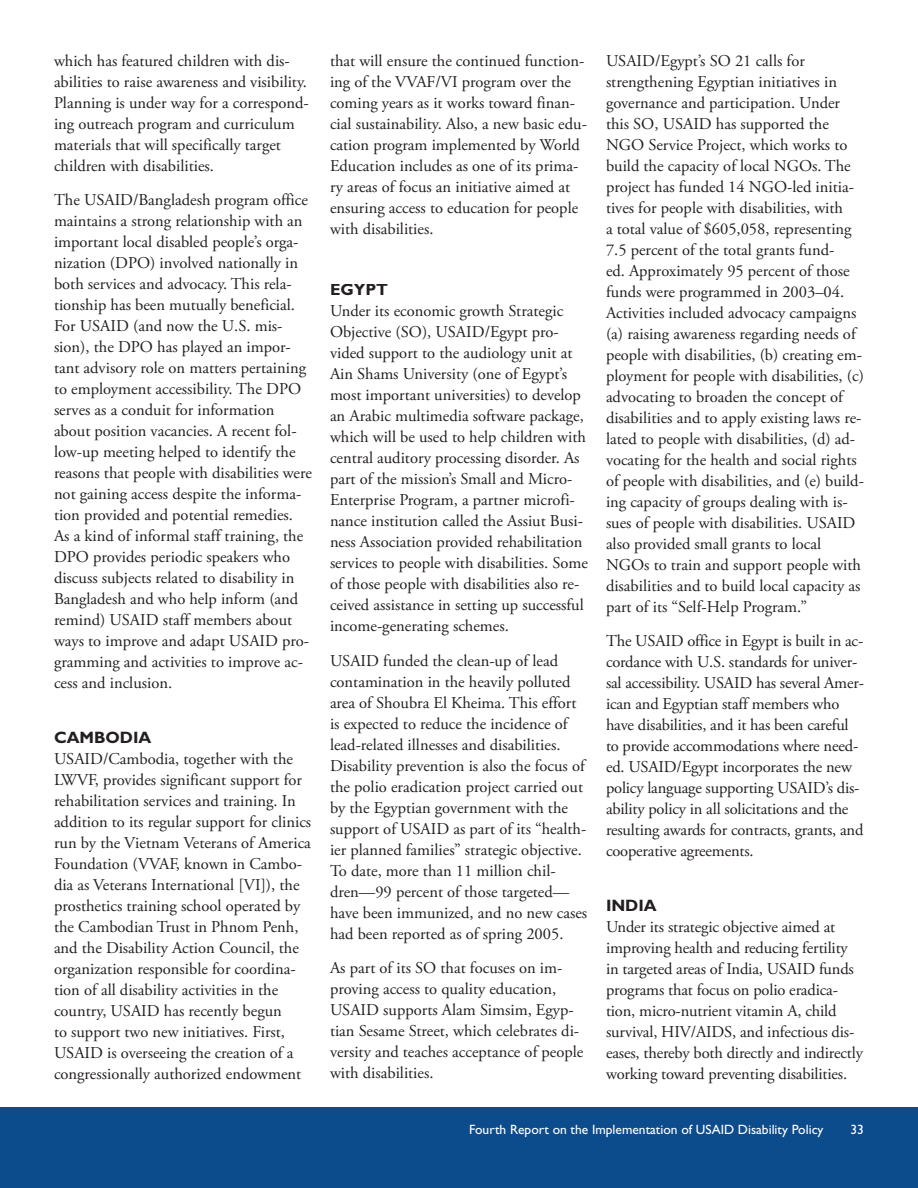
<style>
.page{position:relative;width:918px;height:1188px;background:#fff}
.page>*{position:absolute;margin:0;border:0;box-sizing:border-box;transform-origin:0 0}
.t1{font:16.5px/21px "Adobe Garamond Pro";color:#231f20}
.t2{font:700 16.5px "Gill Sans Std";letter-spacing:-.005em;color:#231f20}
.t3{font:13.5px "Gill Sans Std";color:#fff}
</style>
<div class="page">
<div style="left:0;top:1108px;width:918px;height:80px;background:#0c4c8d"></div>
<p class="t1" style="left:54px;top:51px;width:256px">which has featured children with dis&shy;abilities to raise awareness and visibility.<br>Planning is under way for a correspond&shy;ing outreach program and curriculum materials that will specifically target children with disabilities.</p>
<p class="t1" style="left:54px;top:190px;width:259px">The USAID/Bangladesh program office maintains a strong relationship with an important local disabled people’s orga&shy;nization (DPO) involved nationally in both services and advocacy. This rela&shy;tionship has been mutually beneficial.<br>For USAID (and now the U.S. mis&shy;sion), the DPO has played an impor&shy;tant advisory role on matters pertaining to employment accessibility. The DPO serves as a conduit for information about position vacancies. A recent fol&shy;low-up meeting helped to identify the reasons that people with disabilities were not gaining access despite the informa&shy;tion provided and potential remedies.<br>As a kind of informal staff training, the DPO provides periodic speakers who discuss subjects related to disability in Bangladesh and who help inform (and remind) USAID staff members about ways to improve and adapt USAID pro&shy;gramming and activities to improve ac&shy;cess and inclusion.</p>
<p class="t2" style="left:54px;top:728px;width:99px">CAMBODIA</p>
<p class="t1" style="left:54px;top:749px;width:259px">USAID/Cambodia, together with the LWVF, provides significant support for rehabilitation services and training. In addition to its regular support for clinics run by the Vietnam Veterans of America Foundation (VVAF, known in Cambo&shy;dia as Veterans International [VI]), the prosthetics training school operated by the Cambodian Trust in Phnom Penh, and the Disability Action Council, the organization responsible for coordina&shy;tion of all disability activities in the country, USAID has recently begun<br>to support two new initiatives. First, USAID is overseeing the creation of a congressionally authorized endowment</p>
<p class="t1" style="left:330px;top:51px;width:258px">that will ensure the continued function&shy;ing of the VVAF/VI program over the coming years as it works toward finan&shy;cial sustainability. Also, a new basic edu&shy;cation program implemented by World Education includes as one of its prima&shy;ry areas of focus an initiative aimed at ensuring access to education for people with disabilities.</p>
<p class="t2" style="left:330px;top:280px;width:60px">EGYPT</p>
<p class="t1" style="left:330px;top:301px;width:259px">Under its economic growth Strategic Objective (SO), USAID/Egypt pro&shy;vided support to the audiology unit at Ain Shams University (one of Egypt’s most important universities) to develop an Arabic multimedia software package, which will be used to help children with central auditory processing disorder. As part of the mission’s Small and Micro-Enterprise Program, a partner microfi&shy;nance institution called the Assiut Busi&shy;ness Association provided rehabilitation services to people with disabilities. Some of those people with disabilities also re&shy;ceived assistance in setting up successful income-generating schemes.</p>
<p class="t1" style="left:330px;top:651px;width:259px">USAID funded the clean-up of lead contamination in the heavily polluted area of Shoubra El Kheima. This effort is expected to reduce the incidence of lead-related illnesses and disabilities.<br>Disability prevention is also the focus of the polio eradication project carried out by the Egyptian government with the support of USAID as part of its “health&shy;ier planned families” strategic objective.<br>To date, more than 11 million chil&shy;dren—99 percent of those targeted— have been immunized, and no new cases had been reported as of spring 2005.</p>
<p class="t1" style="left:330px;top:958px;width:255px">As part of its SO that focuses on im&shy;proving access to quality education, USAID supports Alam Simsim, Egyp&shy;tian Sesame Street, which celebrates di&shy;versity and teaches acceptance of people with disabilities.</p>
<p class="t1" style="left:606px;top:51px;width:259px">USAID/Egypt’s SO 21 calls for strengthening Egyptian initiatives in governance and participation. Under this SO, USAID has supported the NGO Service Project, which works to build the capacity of local NGOs. The project has funded 14 NGO-led initia&shy;tives for people with disabilities, with<br>a total value of $605,058, representing 7.5 percent of the total grants fund-<br>ed. Approximately 95 percent of those funds were programmed in 2003–04.<br>Activities included advocacy campaigns (a) raising awareness regarding needs of people with disabilities, (b) creating em&shy;ployment for people with disabilities, (c) advocating to broaden the concept of disabilities and to apply existing laws re&shy;lated to people with disabilities, (d) ad&shy;vocating for the health and social rights of people with disabilities, and (e) build&shy;ing capacity of groups dealing with is&shy;sues of people with disabilities. USAID also provided small grants to local NGOs to train and support people with disabilities and to build local capacity as part of its “Self-Help Program.”</p>
<p class="t1" style="left:606px;top:631px;width:260px">The USAID office in Egypt is built in ac&shy;cordance with U.S. standards for univer&shy;sal accessibility. USAID has several Amer&shy;ican and Egyptian staff members who have disabilities, and it has been careful to provide accommodations where need&shy;ed. USAID/Egypt incorporates the new policy language supporting USAID’s dis&shy;ability policy in all solicitations and the resulting awards for contracts, grants, and cooperative agreements.</p>
<p class="t2" style="left:606px;top:896px;width:52px">INDIA</p>
<p class="t1" style="left:606px;top:917px;width:258px">Under its strategic objective aimed at improving health and reducing fertility in targeted areas of India, USAID funds programs that focus on polio eradica&shy;tion, micro-nutrient vitamin A, child survival, HIV/AIDS, and infectious dis&shy;eases, thereby both directly and indirectly working toward preventing disabilities.</p>
<p class="t3" style="left:469px;top:1122px;width:356px">Fourth Report on the Implementation of USAID Disability Policy</p>
<p class="t3" style="left:851px;top:1122px;width:15px">33</p>
</div>
